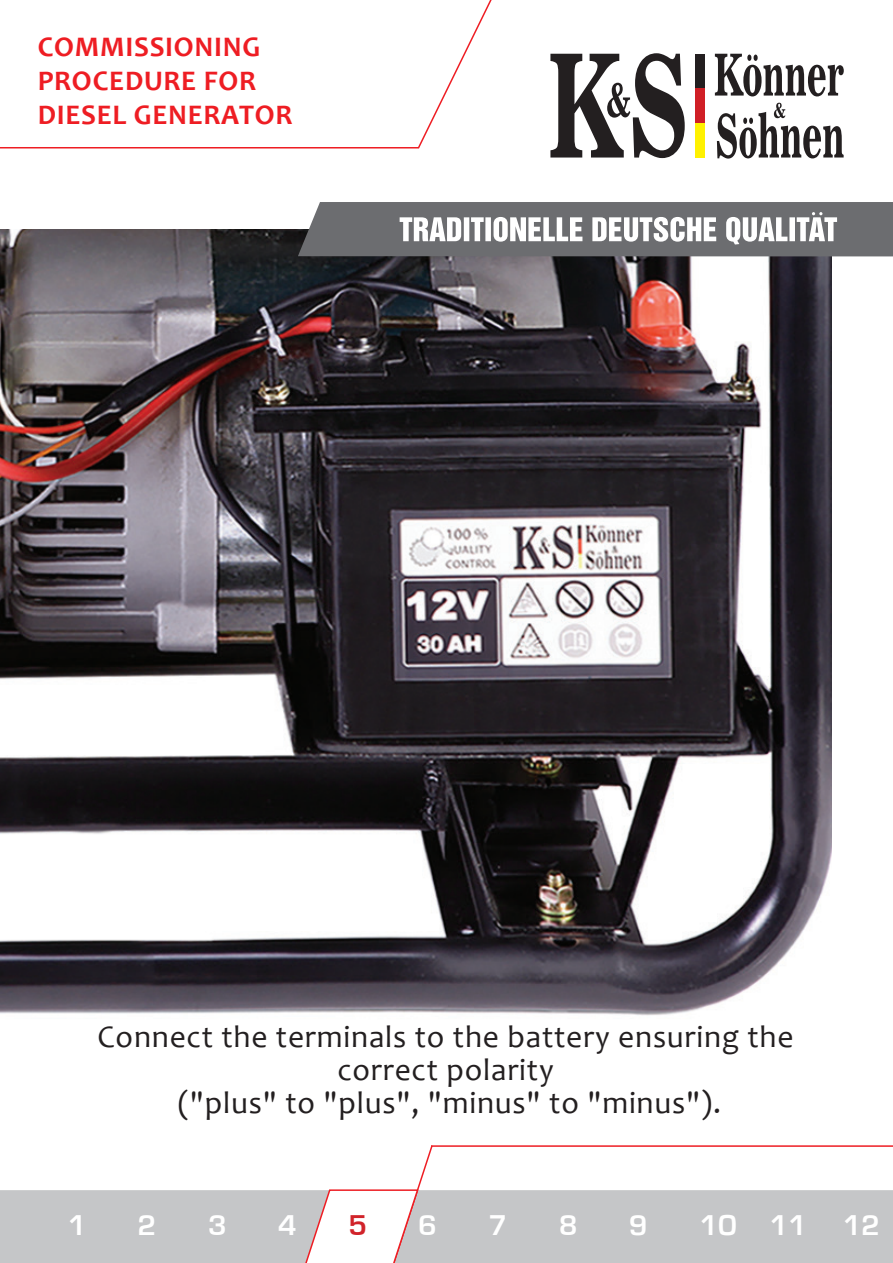
<style>
.page{position:relative;width:893px;height:1263px;background:#fff}
.page>*{position:absolute;margin:0;border:0;box-sizing:border-box;transform-origin:0 0}
.t1{font:31.5px "Candara";letter-spacing:.025em;color:#231f20}
.t2{font:700 28.5px/34.2px "Candara";letter-spacing:.025em;color:#ee1d23}
.t3{font:26.4px "Europe Demi";color:#fff}
.t4{font:26.4px "Europe Demi";color:#d1232a}
</style>
<div class="page">
<svg style="left:715px;top:54px;width:129px;height:42px"></svg>
<svg style="left:550px;top:53px;width:135px;height:105px"></svg>
<svg style="left:717px;top:103px;width:127px;height:56px"></svg>
<div style="left:695px;top:54px;width:10px;height:34px;background:#231f20"></div>
<div style="left:695px;top:88px;width:10px;height:35px;background:#d01f26"></div>
<div style="left:695px;top:123px;width:10px;height:35px;background:#fff101"></div>
<div style="left:0;top:1190px;width:893px;height:73px;background:#c5c6c8"></div>
<svg style="left:0;top:0;width:492px;height:149px"></svg>
<hr style="left:431px;top:1145px;width:462px;height:2px;background:#ee1d23">
<svg style="left:300px;top:1145px;width:134px;height:118px"></svg>
<img style="left:0;top:229px;width:831px;height:787px">
<svg style="left:298px;top:202px;width:595px;height:54px"></svg>
<p class="t2" style="left:38px;top:29px;width:256px">COMMISSIONING<br>PROCEDURE FOR<br>DIESEL GENERATOR</p>
<p class="t1" style="left:98px;top:1016px;width:698px">Connect the terminals to the battery ensuring the</p>
<p class="t1" style="left:337px;top:1049px;width:218px">correct polarity</p>
<p class="t1" style="left:178px;top:1082px;width:545px">("plus" to "plus", "minus" to "minus").</p>
<p class="t3" style="left:68px;top:1210px;width:20px">1</p>
<p class="t3" style="left:138px;top:1210px;width:20px">2</p>
<p class="t3" style="left:208px;top:1210px;width:20px">3</p>
<p class="t3" style="left:278px;top:1210px;width:20px">4</p>
<p class="t3" style="left:419px;top:1210px;width:20px">6</p>
<p class="t3" style="left:489px;top:1210px;width:20px">7</p>
<p class="t3" style="left:559px;top:1210px;width:20px">8</p>
<p class="t3" style="left:629px;top:1210px;width:20px">9</p>
<p class="t3" style="left:699px;top:1210px;width:109px">10 11</p>
<p class="t3" style="left:843px;top:1210px;width:39px">12</p>
<p class="t4" style="left:348px;top:1210px;width:20px">5</p>
</div>
